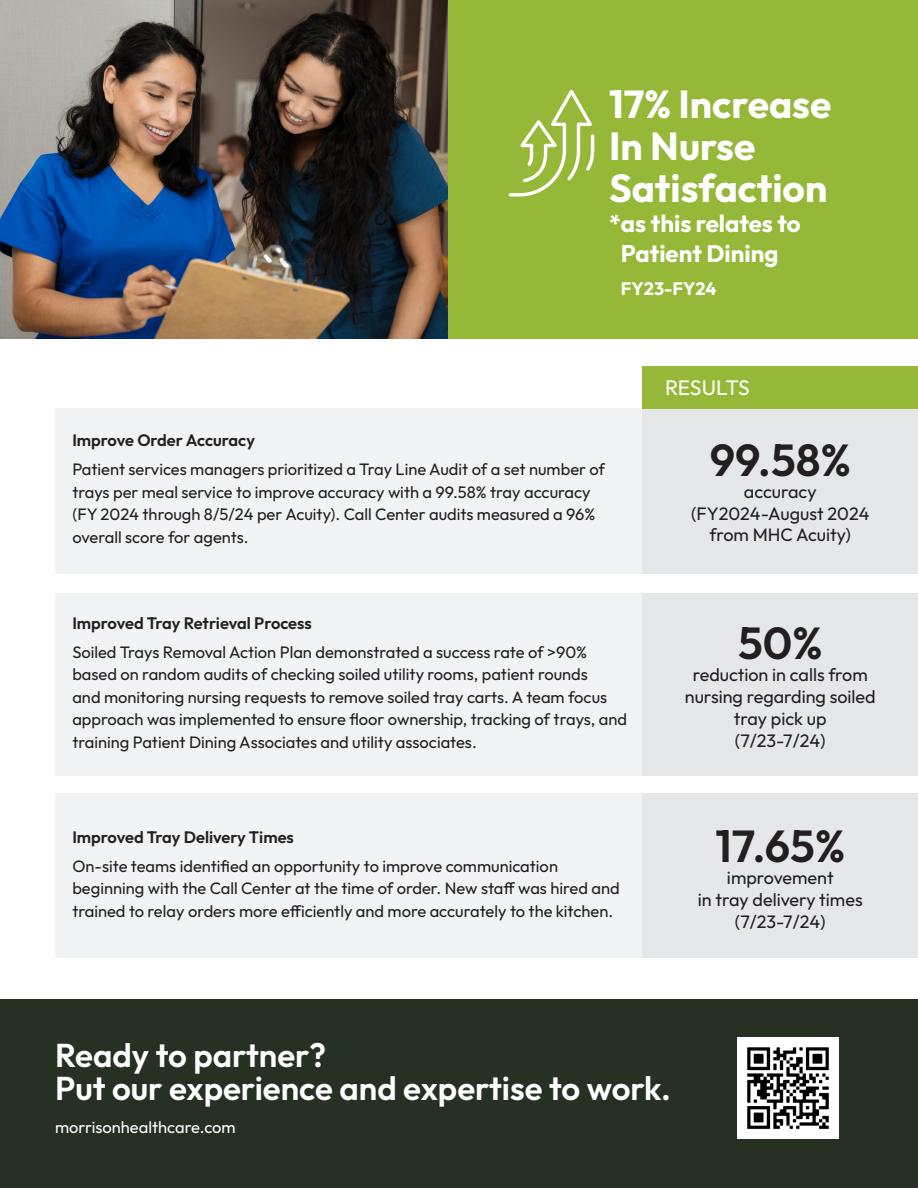
<style>
.page{position:relative;width:918px;height:1188px;background:#fff}
.page>*{position:absolute;margin:0;border:0;box-sizing:border-box;transform-origin:0 0}
.t1{font:600 44.85px "Outfit";color:#231f20}
.t2{font:700 39px/41.8px "Outfit";color:#fff}
.t3{font:600 33px/33px "Outfit";color:#fff}
.t4{font:700 24px/30px "Outfit";color:#fff;text-align:center}
.t5{font:21px "Outfit";letter-spacing:-.015em;color:#fff}
.t6{font:18px/21.9px "Outfit";color:#231f20;text-align:center}
.t7{font:700 18px "Outfit";color:#fff}
.t8{font:16.5px/22.5px "Outfit";color:#231f20}
.t9{font:600 16.5px "Outfit";color:#231f20}
.t10{font:16.5px "Outfit";color:#fff}
</style>
<div class="page">
<div style="left:0;top:999px;width:918px;height:189px;background:#263023"></div>
<img style="left:738px;top:1038px;width:101px;height:101px">
<div style="left:55px;top:408px;width:588px;height:165px;background:#f2f3f4"></div>
<div style="left:643px;top:408px;width:275px;height:165px;background:#e6e7e9"></div>
<div style="left:643px;top:366px;width:275px;height:43px;background:#96b838"></div>
<div style="left:55px;top:593px;width:588px;height:183px;background:#f2f3f4"></div>
<div style="left:643px;top:593px;width:275px;height:183px;background:#e6e7e9"></div>
<div style="left:55px;top:794px;width:588px;height:164px;background:#f2f3f4"></div>
<div style="left:643px;top:794px;width:275px;height:164px;background:#e6e7e9"></div>
<img style="left:0;top:0;width:448px;height:338px">
<div style="left:448px;top:0;width:470px;height:338px;background:#96b838"></div>
<svg style="left:508px;top:89px;width:87px;height:108px"></svg>
<p class="t2" style="left:609px;top:85px;width:224px">17% Increase<br>In Nurse<br>Satisfaction</p>
<p class="t4" style="left:609px;top:209px;width:193px">*as this relates to<br>Patient Dining</p>
<p class="t7" style="left:621px;top:277px;width:97px">FY23-FY24</p>
<p class="t9" style="left:72px;top:429px;width:184px">Improve Order Accuracy</p>
<p class="t8" style="left:72px;top:459px;width:534px">Patient services managers prioritized a Tray Line Audit of a set number of trays per meal service to improve accuracy with a 99.58% tray accuracy (FY 2024 through 8/5/24 per Acuity). Call Center audits measured a 96% overall score for agents.</p>
<p class="t9" style="left:72px;top:612px;width:241px">Improved Tray Retrieval Process</p>
<p class="t8" style="left:72px;top:641px;width:556px">Soiled Trays Removal Action Plan demonstrated a success rate of &gt;90% based on random audits of checking soiled utility rooms, patient rounds<br>and monitoring nursing requests to remove soiled tray carts. A team focus approach was implemented to ensure floor ownership, tracking of trays, and training Patient Dining Associates and utility associates.</p>
<p class="t9" style="left:72px;top:826px;width:223px">Improved Tray Delivery Times</p>
<p class="t8" style="left:72px;top:855px;width:549px">On-site teams identified an opportunity to improve communication beginning with the Call Center at the time of order. New staff was hired and trained to relay orders more efficiently and more accurately to the kitchen.</p>
<p class="t5" style="left:665px;top:374px;width:86px">RESULTS</p>
<p class="t1" style="left:710px;top:431px;width:143px">99.58%</p>
<p class="t6" style="left:744px;top:481px;width:74px">accuracy</p>
<p class="t6" style="left:691px;top:503px;width:180px">(FY2024-August 2024 from MHC Acuity)</p>
<p class="t1" style="left:738px;top:614px;width:86px">50%</p>
<p class="t6" style="left:685px;top:664px;width:192px">reduction in calls from nursing regarding soiled tray pick up</p>
<p class="t6" style="left:735px;top:730px;width:92px">(7/23-7/24)</p>
<p class="t1" style="left:715px;top:817px;width:131px">17.65%</p>
<p class="t6" style="left:727px;top:867px;width:108px">improvement</p>
<p class="t6" style="left:698px;top:889px;width:166px">in tray delivery times</p>
<p class="t6" style="left:735px;top:911px;width:92px">(7/23-7/24)</p>
<p class="t3" style="left:55px;top:1040px;width:617px">Ready to partner?<br>Put our experience and expertise to work.</p>
<p class="t10" style="left:55px;top:1117px;width:182px">morrisonhealthcare.com</p>
</div>
